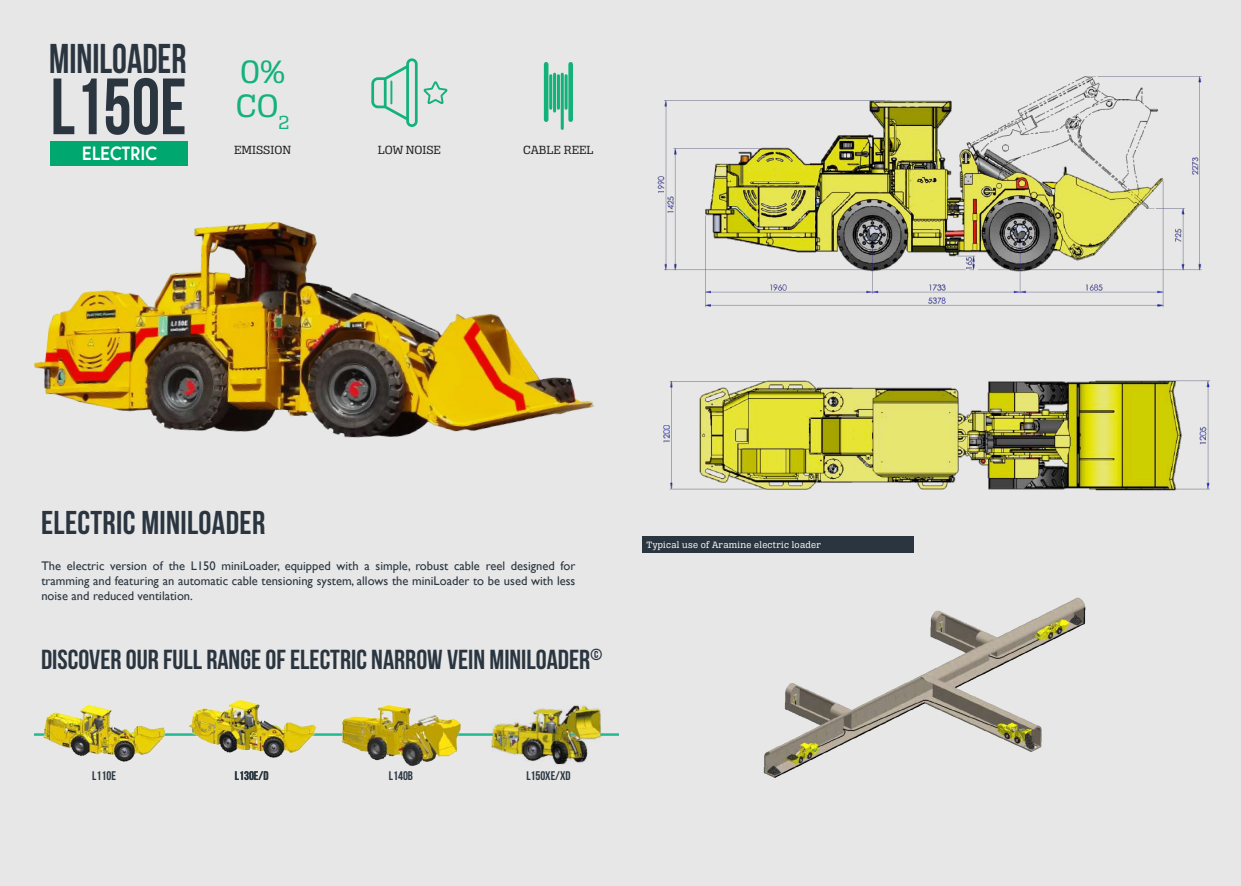
<style>
.page{position:relative;width:1241px;height:886px;background:#fff}
.page>*{position:absolute;margin:0;border:0;box-sizing:border-box;transform-origin:0 0}
.t1{font:700 79.5px "Bebas Neue";color:#2a353f;scale:.9 1}
.t2{font:700 41.5px "Bebas Neue";color:#2a353f;scale:.9 1}
.t3{font:34.5px/34.5px "Alianza Slab 400";color:#13b27b}
.t4{font:700 33px "Bebas Neue";letter-spacing:.01em;color:#2a353f}
.t5{font:700 27.5px "Bebas Neue";color:#2a353f}
.t6{font:700 18.88px "Dystopian";color:#fff;scale:.9 1}
.t7{font:12.62px "Alianza Slab 400";color:#231f20}
.t8{font:12.5px/15px "Gill Sans";color:#2a353f;text-align:justify}
.t9{font:700 12.5px "Bebas Neue";color:#2a353f}
.t10{font:9.75px "Alianza Slab 400";letter-spacing:.03em;color:#fff}
</style>
<div class="page">
<div style="left:0;top:0;width:1240px;height:886px;background:#e7e7e8"></div>
<img style="left:34px;top:221px;width:560px;height:217px">
<svg style="left:423px;top:81px;width:25px;height:24px"></svg>
<svg style="left:371px;top:58px;width:46px;height:69px"></svg>
<hr style="left:544px;top:64px;width:4px;height:56px;background:#13b27b">
<div style="left:568px;top:64px;width:5px;height:56px;background:#13b27b"></div>
<hr style="left:549px;top:76px;width:3px;height:32px;background:#13b27b">
<hr style="left:557px;top:76px;width:3px;height:32px;background:#13b27b">
<hr style="left:564px;top:76px;width:3px;height:32px;background:#13b27b">
<hr style="left:553px;top:74px;width:3px;height:37px;background:#13b27b">
<hr style="left:560px;top:74px;width:3px;height:54px;background:#13b27b">
<hr style="left:34px;top:733px;width:585px;height:3px;background:#22b993">
<img style="left:39px;top:704px;width:127px;height:58px">
<img style="left:342px;top:704px;width:121px;height:62px">
<img style="left:189px;top:699px;width:127px;height:59px">
<img style="left:487px;top:705px;width:122px;height:60px">
<div style="left:51px;top:141px;width:137px;height:24px;background:#00a870"></div>
<div style="left:641px;top:536px;width:272px;height:16px;background:#2a353f"></div>
<img style="left:763px;top:597px;width:323px;height:181px">
<img style="left:657px;top:76px;width:545px;height:232px">
<img style="left:663px;top:380px;width:547px;height:111px">
<h2 class="t2" style="left:49px;top:36px;width:154px">MINILOADER</h2>
<h1 class="t1" style="left:51px;top:63px;width:152px">L150E</h1>
<h3 class="t6" style="left:82px;top:142px;width:85px">ELECTRIC</h3>
<h3 class="t3" style="left:236px;top:54px;width:55px">0%<br>CO<sub>2</sub></h3>
<p class="t7" style="left:234px;top:143px;width:58px">EMISSION</p>
<p class="t7" style="left:377px;top:143px;width:65px">LOW NOISE</p>
<p class="t7" style="left:523px;top:143px;width:72px">CABLE REEL</p>
<h3 class="t4" style="left:41px;top:505px;width:226px">ELECTRIC MINILOADER</h3>
<p class="t8" style="left:41px;top:558px;width:535px">The electric version of the L150 miniLoader, equipped with a simple, robust cable reel designed for tramming and featuring an automatic cable tensioning system, allows the miniLoader to be used with less noise and reduced ventilation.</p>
<h3 class="t5" style="left:41px;top:644px;width:562px">DISCOVER OUR FULL RANGE OF ELECTRIC NARROW VEIN MINILOADER<sup>©</sup></h3>
<p class="t9" style="left:92px;top:769px;width:25px">L110E</p>
<p class="t9" style="left:235px;top:769px;width:35px">L130E/D</p>
<p class="t9" style="left:389px;top:769px;width:26px">L140B</p>
<p class="t9" style="left:526px;top:769px;width:46px">L15OXE/XD</p>
<p class="t10" style="left:646px;top:539px;width:176px">Typical use of Aramine electric loader</p>
</div>
